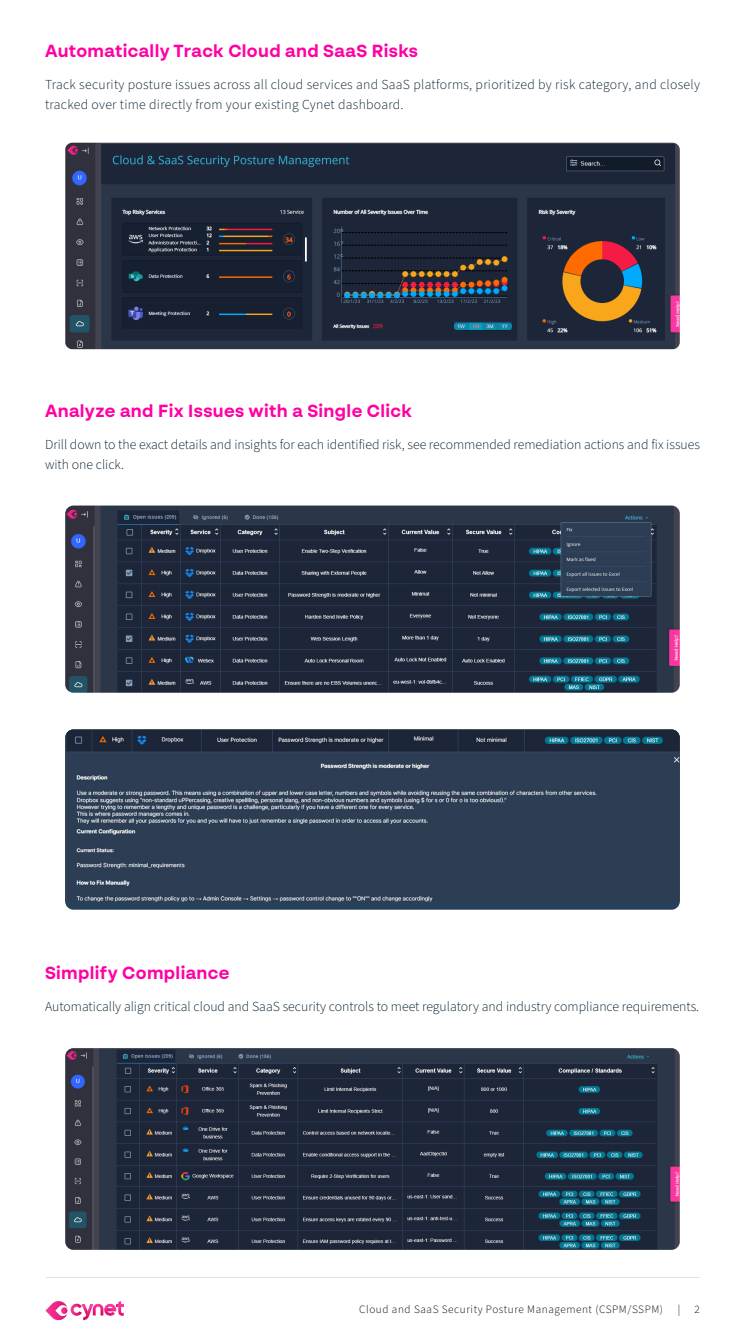
<style>
.page{position:relative;width:745px;height:1333px;background:#fff}
.page>*{position:absolute;margin:0;border:0;box-sizing:border-box;transform-origin:0 0}
.t1{font:700 17.5px "BR Sonoma";letter-spacing:.02em;color:#ff00a3}
.t2{font:300 13.75px/20px "Source Sans Pro";color:#001c2c}
.t3{font:300 13.75px/20px "Source Sans Pro";letter-spacing:.02em;color:#001c2c}
.t4{font:300 11.25px "Source Sans Pro";letter-spacing:.05em;color:#000}
</style>
<div class="page">
<svg style="left:45px;top:1301px;width:79px;height:19px"></svg>
<img style="left:65px;top:143px;width:614px;height:206px">
<img style="left:65px;top:1048px;width:614px;height:201px">
<div style="left:65px;top:729px;width:614px;height:180px;background:#28415a;border-radius:8px"></div>
<img style="left:65px;top:729px;width:614px;height:172px">
<img style="left:65px;top:505px;width:614px;height:187px">
<hr style="left:46px;top:1276px;width:653px;height:1px;background:#e3e0e6">
<h3 class="t1" style="left:45px;top:40px;width:374px">Automatically Track Cloud and SaaS Risks</h3>
<h3 class="t3" style="left:45px;top:75px;width:656px">Track security posture issues across all cloud services and SaaS platforms, prioritized by risk category, and closely tracked over time directly from your existing Cynet dashboard.</h3>
<h3 class="t1" style="left:45px;top:399px;width:368px">Analyze and Fix Issues with a Single Click</h3>
<h3 class="t2" style="left:45px;top:434px;width:656px">Drill down to the exact details and insights for each identified risk, see recommended remediation actions and fix issues with one click.</h3>
<h3 class="t1" style="left:45px;top:962px;width:186px">Simplify Compliance</h3>
<h3 class="t2" style="left:45px;top:997px;width:655px">Automatically align critical cloud and SaaS security controls to meet regulatory and industry compliance requirements.</h3>
<p class="t4" style="left:359px;top:1302px;width:305px">Cloud and SaaS Security Posture Management (CSPM/SSPM)</p>
<p class="t4" style="left:677px;top:1302px;width:4px">|</p>
<p class="t4" style="left:694px;top:1302px;width:7px">2</p>
</div>
